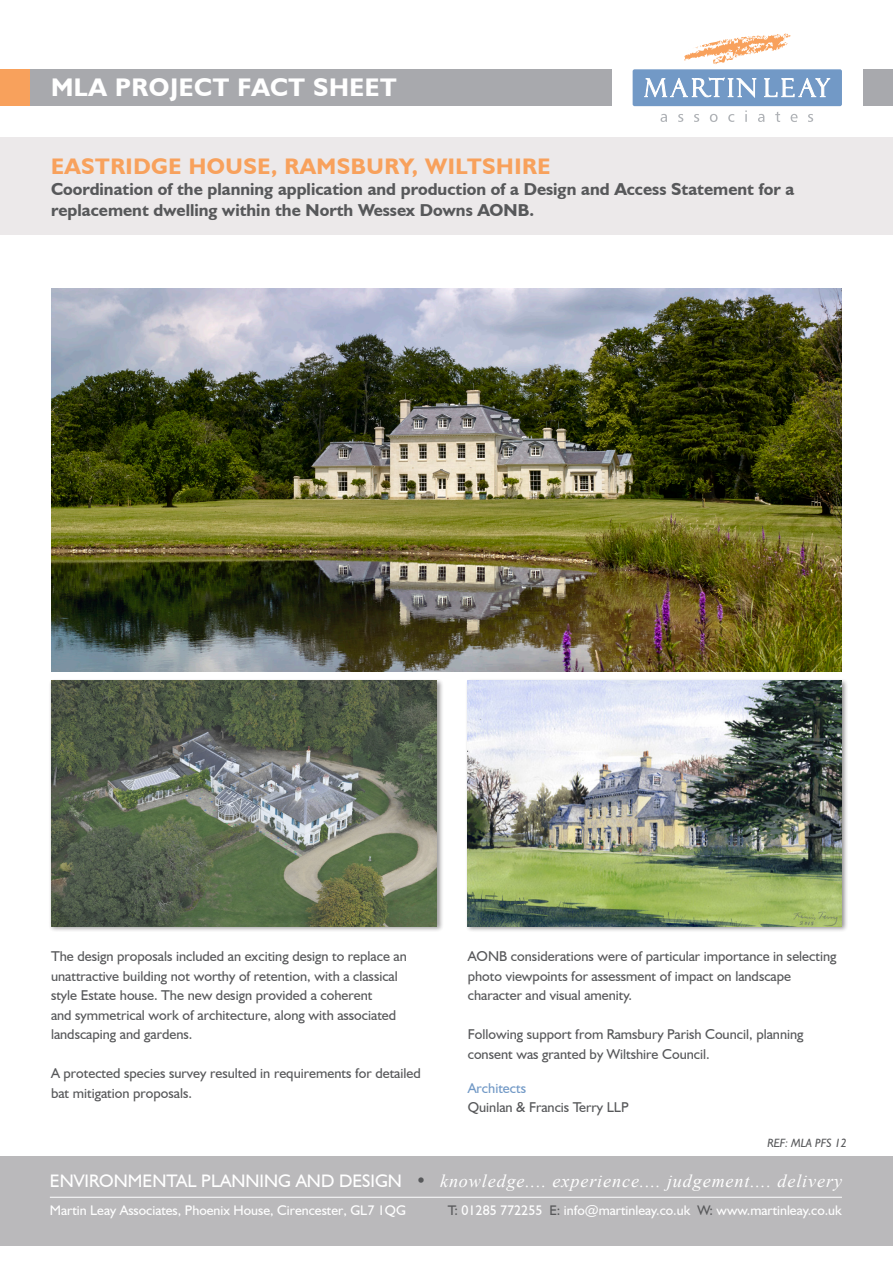
<style>
.page{position:relative;width:893px;height:1263px;background:#fff}
.page>*{position:absolute;margin:0;border:0;box-sizing:border-box;transform-origin:0 0}
.t1{font:700 25.5px "Humanist 521 BT";letter-spacing:.025em;color:#fff}
.t2{font:700 22.5px "Humanist 521 BT";letter-spacing:.025em;color:#f8a15c}
.t3{font:italic 18.15px "Times New Roman";letter-spacing:.05em;color:#fff}
.t4{font:700 17.25px/21px "Humanist 521 BT";color:#57585a}
.Project_body_text{font:14.25px/19.5px "Humanist 521 BT";color:#57585a}
.Project_sub_heading{font:14.25px "Humanist 521 BT";color:#7299c6}
.t5{font:13.95px "Humanist 521 BT";color:#fff}
.Project_body_text-2{font:italic 12px "Humanist 521 BT";color:#57585a}
.s1{font-family:"Humanist 521 BT";font-style:normal}
.s2{font-family:"Humanist 521 BT";font-style:normal;color:#57585a}
.s3{color:#57585a}
</style>
<div class="page">
<div style="left:0;top:1156px;width:893px;height:90px;background:#bab9bb"></div>
<div style="left:0;top:137px;width:893px;height:97px;background:#ece9ea"></div>
<div style="left:0;top:69px;width:611px;height:37px;background:#a8a9ad"></div>
<div style="left:863px;top:69px;width:30px;height:37px;background:#a8a9ad"></div>
<div style="left:0;top:69px;width:30px;height:37px;background:#f8a15c"></div>
<div style="left:633px;top:69px;width:209px;height:37px;background:#7299c6;border-radius:2px"></div>
<svg style="left:644px;top:77px;width:186px;height:45px"></svg>
<svg style="left:684px;top:33px;width:107px;height:32px"></svg>
<hr style="left:50px;top:1197px;width:792px;height:1px;background:#fff">
<div style="left:465px;top:678px;width:384px;height:255px;background:#231f20;opacity:.5"></div>
<img style="left:468px;top:681px;width:374px;height:245px">
<img style="left:51px;top:288px;width:791px;height:384px">
<div style="left:48px;top:678px;width:396px;height:255px;background:#231f20;opacity:.5"></div>
<img style="left:51px;top:681px;width:386px;height:245px">
<p class="t1" style="left:51px;top:71px;width:347px">MLA PROJECT FACT SHEET</p>
<p class="t2" style="left:51px;top:152px;width:501px">EASTRIDGE HOUSE, RAMSBURY, WILTSHIRE</p>
<p class="t4" style="left:51px;top:178px;width:745px">Coordination of the planning application and production of a Design and Access Statement for a replacement dwelling within the North Wessex Downs AONB.</p>
<p class="Project_body_text" style="left:51px;top:946px;width:357px">The design proposals included an exciting design to replace an unattractive building not worthy of retention, with a classical style Estate house. The new design provided a coherent<br>and symmetrical work of architecture, along with associated landscaping and gardens.</p>
<p class="Project_body_text" style="left:51px;top:1063px;width:371px">A protected species survey resulted in requirements for detailed bat mitigation proposals.</p>
<p class="Project_body_text" style="left:468px;top:946px;width:370px">AONB considerations were of particular importance in selecting photo viewpoints for assessment of impact on landscape character and visual amenity.</p>
<p class="Project_body_text" style="left:468px;top:1024px;width:337px">Following support from Ramsbury Parish Council, planning consent was granted by Wiltshire Council.</p>
<p class="Project_sub_heading" style="left:468px;top:1079px;width:60px">Architects</p>
<p class="Project_body_text" style="left:468px;top:1097px;width:163px">Quinlan &amp; Francis Terry LLP</p>
<p class="Project_body_text-2" style="left:767px;top:1135px;width:81px">REF: MLA PFS 12</p>
<p class="t3" style="left:50px;top:1169px;width:794px"><span class="s1">ENVIRONMENTAL PLANNING AND DESIGN</span> <span class="s2">•</span> knowledge.... experience.... judgement.... delivery</p>
<p class="t5" style="left:50px;top:1202px;width:358px">Martin Leay Associates, Phoenix House, Cirencester, GL7 1QG</p>
<p class="t5" style="left:448px;top:1202px;width:395px"><span class="s3">T:</span> 01285 772255 <span class="s3">E:</span> info@martinleay.co.uk <span class="s3">W:</span> www.martinleay.co.uk</p>
</div>
